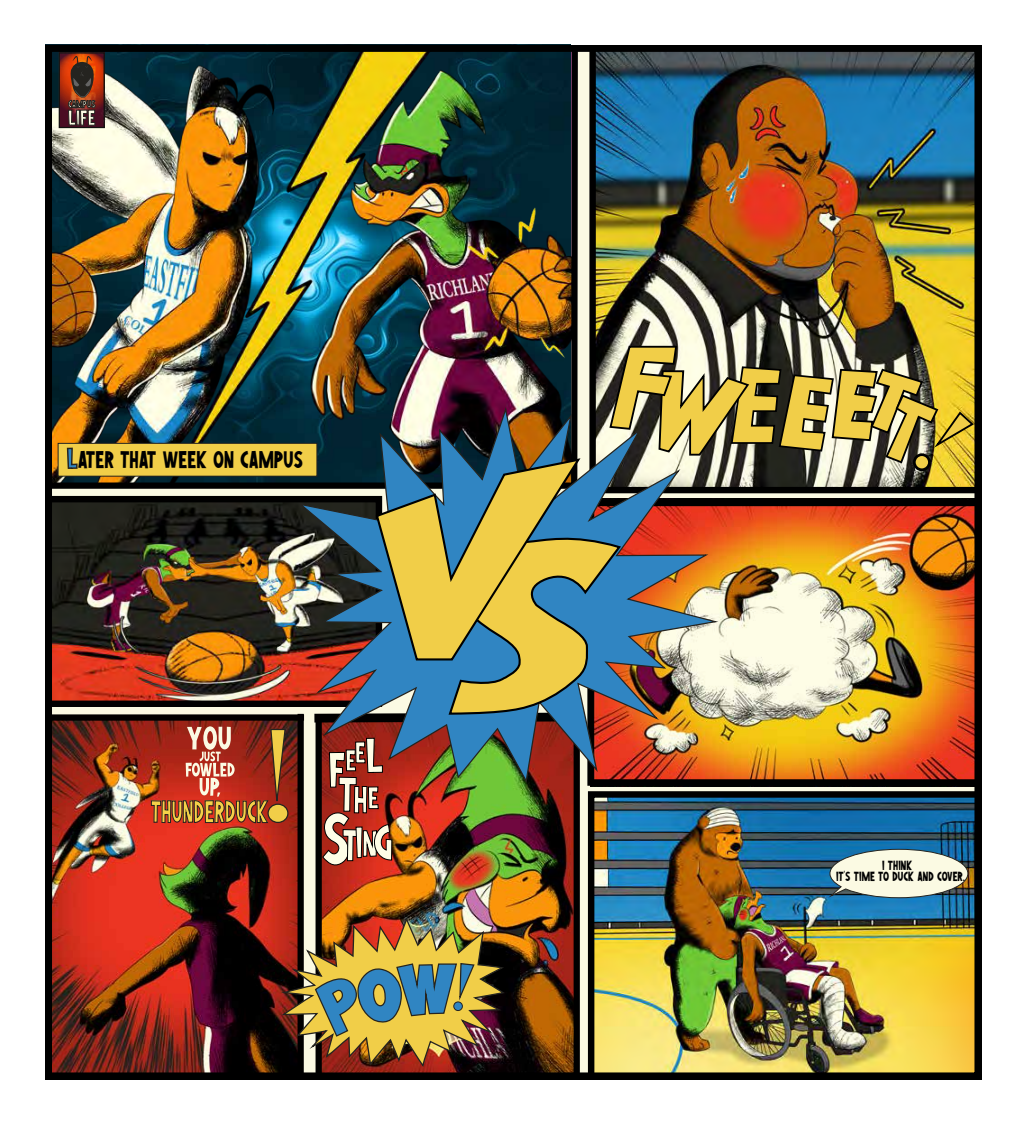
<style>
.page{position:relative;width:1024px;height:1125px;background:#fff}
.page>*{position:absolute;margin:0;border:0;box-sizing:border-box;transform-origin:0 0}
.t1{font:30.75px "Nikopol";color:#f4d148;scale:.86 1}
.t2{font:24.12px "Nikopol";color:#000}
.t3{font:13.25px/11.6px "Nikopol";color:#000;text-align:center}
.s1{font-size:28.25px;color:#3085c2}
</style>
<div class="page">
<img style="left:45px;top:45px;width:936px;height:1035px">
<svg style="left:68px;top:55px;width:27px;height:71px"></svg>
<p class="t2" style="left:67px;top:444px;width:238px"><span class="s1">L</span>ATER THAT WEEK ON CAMPUS</p>
<p class="t1" style="left:151px;top:792px;width:138px">THUNDERDUCK</p>
<p class="t3" style="left:836px;top:858px;width:130px">I THINK<br>IT’S TIME TO DUCK AND COVER.</p>
</div>
